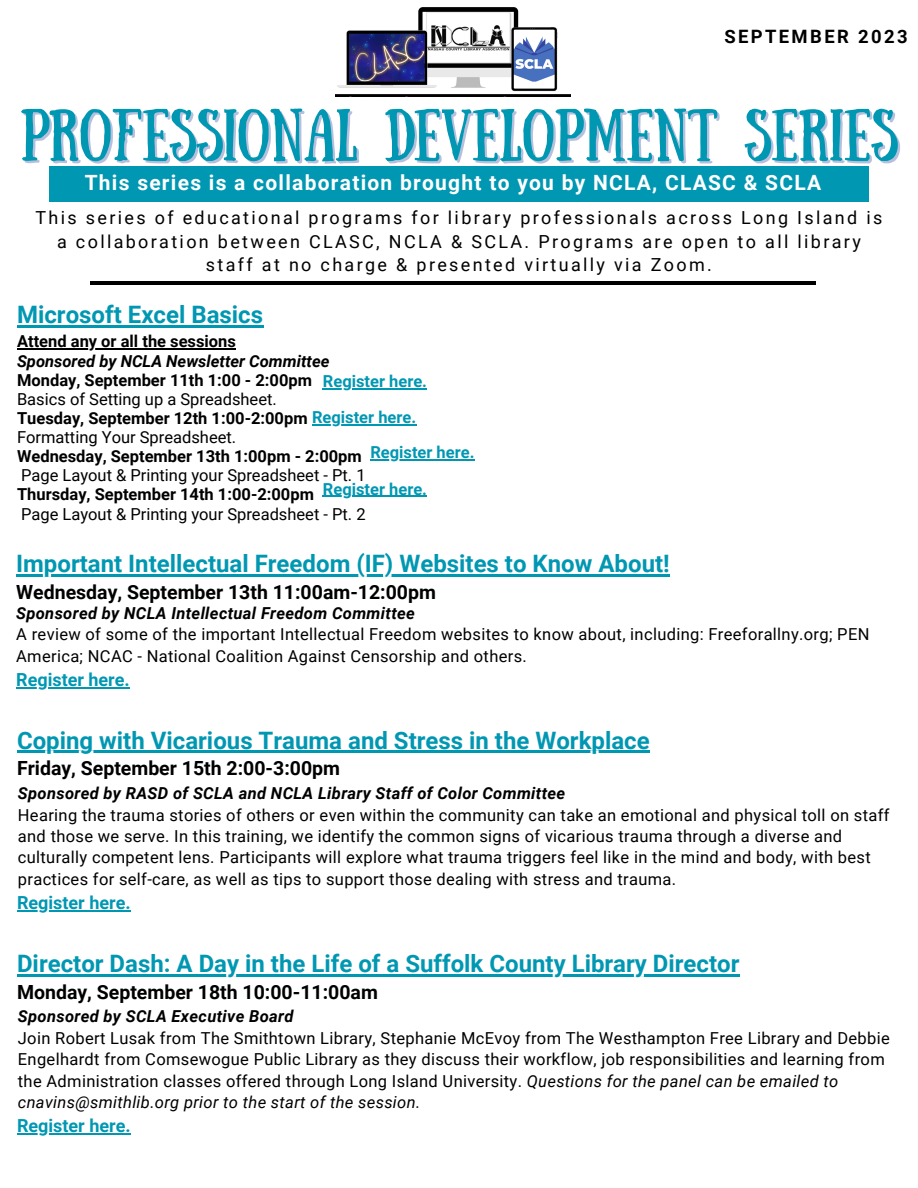
<style>
.page{position:relative;width:918px;height:1188px;background:#fff}
.page>*{position:absolute;margin:0;border:0;box-sizing:border-box;transform-origin:0 0}
.t1{font:52.2px "Sunday";color:#0097b2}
.t2{font:700 24px "Roboto";color:#0097b2}
.t3{font:700 21px "Roboto";letter-spacing:.06em;color:#fff}
.t4{font:700 19.5px "Roboto";color:#000}
.t5{font:700 18.45px "Roboto";letter-spacing:.13em;color:#000}
.t6{font:18px/23.7px "Roboto";letter-spacing:.13em;color:#000;text-align:center}
.t7{font:700 18px "Roboto";color:#0097b2}
.t8{font:16.5px/21.3px "Roboto";letter-spacing:.02em;color:#000}
.t9{font:700 16.5px "Roboto";color:#000}
.t10{font:16.5px "Roboto";color:#000}
.t11{font:italic 700 16.5px "Roboto";letter-spacing:.02em;color:#000}
.t12{font:700 16.5px "Roboto";color:#0097b2}
.t13{font:italic 700 16.5px "Roboto";color:#000}
.s1{color:#0097b2}
.s2{font-style:italic}
</style>
<div class="page">
<img style="left:335px;top:7px;width:235px;height:90px">
<hr style="left:90px;top:281px;width:726px;height:4px;background:#000">
<div style="left:49px;top:166px;width:820px;height:35px;background:#0097b2"></div>
<hr style="left:17px;top:974px;width:723px;height:2px;background:#0097b2">
<hr style="left:17px;top:1133px;width:114px;height:1px;background:#0097b2">
<hr style="left:16px;top:574px;width:654px;height:2px;background:#0097b2">
<hr style="left:16px;top:687px;width:114px;height:1px;background:#0097b2">
<hr style="left:17px;top:325px;width:246px;height:2px;background:#0097b2">
<hr style="left:17px;top:349px;width:219px;height:1px;background:#000">
<hr style="left:323px;top:388px;width:104px;height:1px;background:#0097b2">
<hr style="left:312px;top:425px;width:104px;height:1px;background:#0097b2">
<hr style="left:370px;top:459px;width:105px;height:1px;background:#0097b2">
<hr style="left:323px;top:496px;width:104px;height:1px;background:#0097b2">
<hr style="left:17px;top:751px;width:633px;height:2px;background:#0097b2">
<hr style="left:17px;top:910px;width:114px;height:1px;background:#0097b2">
<p class="t5" style="left:724px;top:26px;width:185px">SEPTEMBER 2023</p>
<p class="t1" style="left:20px;top:109px;width:879px">PROFESSIONAL DEVELOPMENT SERIES</p>
<p class="t3" style="left:85px;top:171px;width:738px">This series is a collaboration brought to you by NCLA, CLASC &amp; SCLA</p>
<p class="t6" style="left:36px;top:206px;width:848px">This series of educational programs for library professionals across Long Island is a collaboration between CLASC, NCLA &amp; SCLA. Programs are open to all library staff at no charge &amp; presented virtually via Zoom.</p>
<p class="t2" style="left:17px;top:301px;width:248px">Microsoft Excel Basics</p>
<p class="t9" style="left:17px;top:332px;width:220px">Attend any or all the sessions</p>
<p class="t13" style="left:17px;top:351px;width:314px">Sponsored by NCLA Newsletter Committee</p>
<p class="t9" style="left:17px;top:370px;width:296px">Monday, September 11th 1:00 - 2:00pm</p>
<p class="t10" style="left:17px;top:390px;width:261px">Basics of Setting up a Spreadsheet.</p>
<p class="t9" style="left:17px;top:409px;width:401px">Tuesday, September 12th 1:00-2:00pm <span class="s1">Register here.</span></p>
<p class="t10" style="left:17px;top:428px;width:221px">Formatting Your Spreadsheet.</p>
<p class="t9" style="left:17px;top:447px;width:346px">Wednesday, September 13th 1:00pm - 2:00pm</p>
<p class="t10" style="left:21px;top:466px;width:346px">Page Layout &amp; Printing your Spreadsheet - Pt. 1</p>
<p class="t9" style="left:17px;top:485px;width:298px">Thursday, September 14th 1:00-2:00pm</p>
<p class="t10" style="left:21px;top:504px;width:346px">Page Layout &amp; Printing your Spreadsheet - Pt. 2</p>
<p class="t12" style="left:323px;top:372px;width:106px">Register here.</p>
<p class="t12" style="left:370px;top:443px;width:106px">Register here.</p>
<p class="t12" style="left:323px;top:479px;width:106px">Register here.</p>
<p class="t2" style="left:16px;top:549px;width:655px">Important Intellectual Freedom (IF) Websites to Know About!</p>
<p class="t11" style="left:16px;top:604px;width:400px">Sponsored by NCLA Intellectual Freedom Committee</p>
<p class="t8" style="left:16px;top:624px;width:855px">A review of some of the important Intellectual Freedom websites to know about, including: Freeforallny.org; PEN<br>America; NCAC - National Coalition Against Censorship and others.</p>
<p class="t4" style="left:16px;top:580px;width:421px">Wednesday, September 13th 11:00am-12:00pm</p>
<p class="t7" style="left:16px;top:669px;width:115px">Register here.</p>
<p class="t2" style="left:17px;top:726px;width:634px">Coping with Vicarious Trauma and Stress in the Workplace</p>
<p class="t11" style="left:18px;top:784px;width:549px">Sponsored by RASD of SCLA and NCLA Library Staff of Color Committee</p>
<p class="t8" style="left:18px;top:804px;width:873px">Hearing the trauma stories of others or even within the community can take an emotional and physical toll on staff and those we serve. In this training, we identify the common signs of vicarious trauma through a diverse and culturally competent lens. Participants will explore what trauma triggers feel like in the mind and body, with best practices for self-care, as well as tips to support those dealing with stress and trauma.</p>
<p class="t4" style="left:17px;top:757px;width:324px">Friday, September 15th 2:00-3:00pm</p>
<p class="t7" style="left:17px;top:892px;width:115px">Register here.</p>
<p class="t2" style="left:17px;top:949px;width:724px">Director Dash: A Day in the Life of a Suffolk County Library Director</p>
<p class="t11" style="left:18px;top:1007px;width:277px">Sponsored by SCLA Executive Board</p>
<p class="t8" style="left:18px;top:1028px;width:873px">Join Robert Lusak from The Smithtown Library, Stephanie McEvoy from The Westhampton Free Library and Debbie Engelhardt from Comsewogue Public Library as they discuss their workflow, job responsibilities and learning from the Administration classes offered through Long Island University. <span class="s2">Questions for the panel can be emailed to cnavins@smithlib.org prior to the start of the session.</span></p>
<p class="t4" style="left:17px;top:980px;width:362px">Monday, September 18th 10:00-11:00am</p>
<p class="t7" style="left:17px;top:1116px;width:115px">Register here.</p>
</div>
